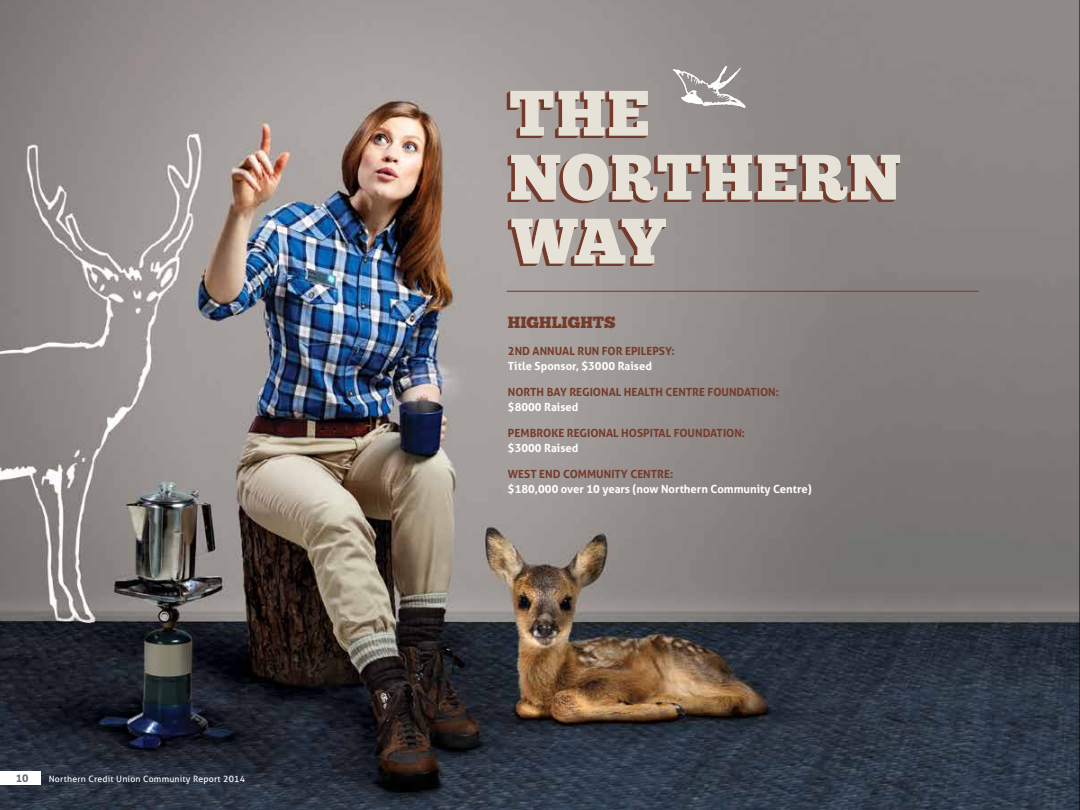
<style>
.page{position:relative;width:1080px;height:810px;background:#fff}
.page>*{position:absolute;margin:0;border:0;box-sizing:border-box;transform-origin:0 0}
.t1{font:16.25px "Chunk Five";color:#753a2a}
.t2{font:700 11.25px "Aller Typo";color:#753a2a}
.t3{font:700 11.25px "Aller Typo";color:#fff}
.t4{font:700 10.62px "Aller Typo";color:#5c6771}
.t5{font:8.75px "Aller Typo";letter-spacing:.025em;color:#fff}
</style>
<div class="page">
<img style="left:0;top:0;width:1079px;height:810px">
<img style="left:661px;top:47px;width:98px;height:44px">
<hr style="left:1079px;top:0;width:1px;height:810px;background:#000">
<div style="left:0;top:772px;width:41px;height:13px;background:#fff"></div>
<svg style="left:507px;top:91px;width:393px;height:175px;background:#94837d"></svg>
<svg style="left:510px;top:91px;width:390px;height:172px;background:#aaa29c"></svg>
<hr style="left:507px;top:291px;width:472px;height:1px;background:#753a2a">
<p class="t4" style="left:16px;top:772px;width:14px">10</p>
<p class="t5" style="left:49px;top:773px;width:198px">Northern Credit Union Community Report 2014</p>
<h1 class="t1" style="left:508px;top:313px;width:109px">HIGHLIGHTS</h1>
<p class="t2" style="left:508px;top:344px;width:168px">2ND ANNUAL RUN FOR EPILEPSY:</p>
<p class="t3" style="left:508px;top:359px;width:146px">Title Sponsor, $3000 Raised</p>
<p class="t2" style="left:508px;top:385px;width:273px">NORTH BAY REGIONAL HEALTH CENTRE FOUNDATION:</p>
<p class="t3" style="left:508px;top:400px;width:72px">$8000 Raised</p>
<p class="t2" style="left:508px;top:426px;width:239px">PEMBROKE REGIONAL HOSPITAL FOUNDATION:</p>
<p class="t3" style="left:508px;top:441px;width:72px">$3000 Raised</p>
<p class="t2" style="left:508px;top:467px;width:167px">WEST END COMMUNITY CENTRE:</p>
<p class="t3" style="left:508px;top:482px;width:305px">$180,000 over 10 years (now Northern Community Centre)</p>
</div>
